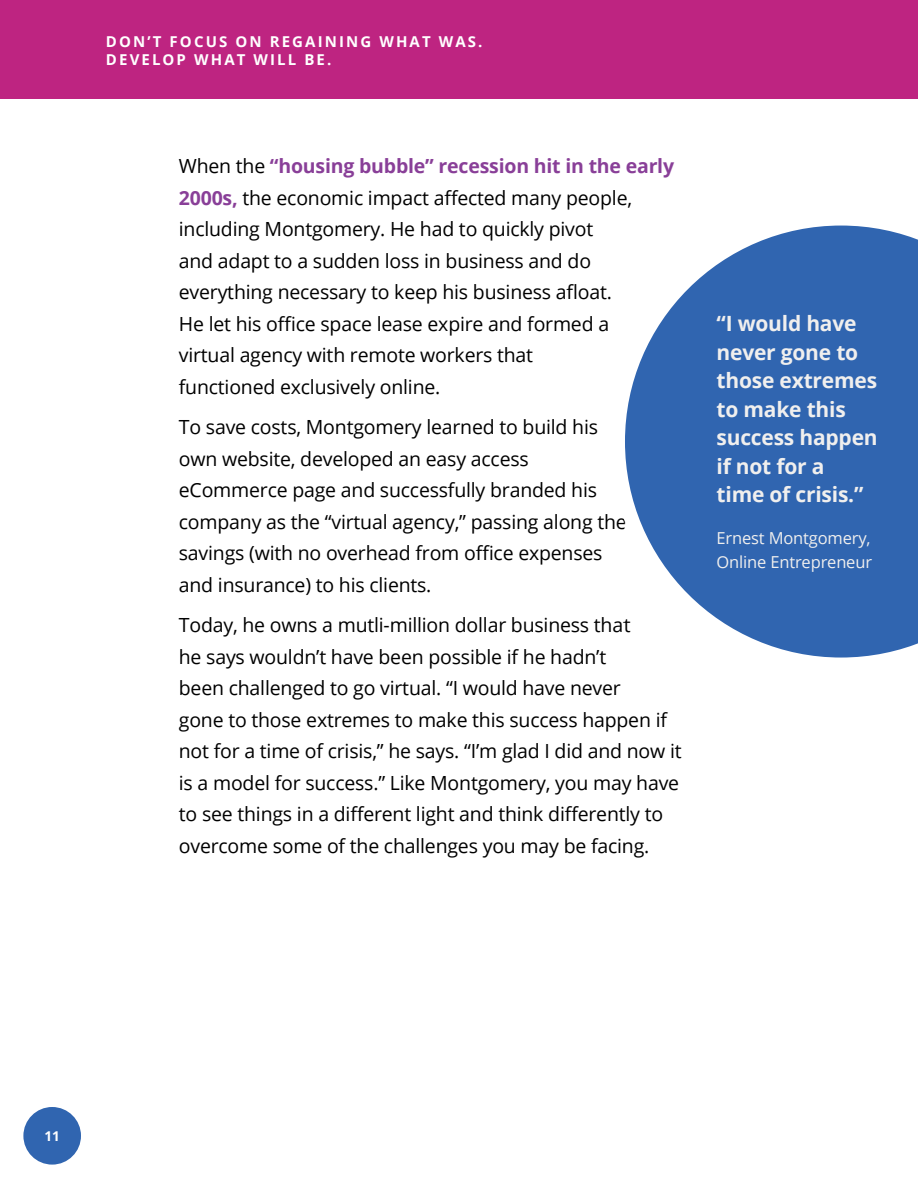
<style>
.page{position:relative;width:918px;height:1188px;background:#fff}
.page>*{position:absolute;margin:0;border:0;box-sizing:border-box;transform-origin:0 0}
.t1{font:700 21px/28.5px "Open Sans";letter-spacing:-.01em;color:#f0efee}
.t2{font:19.5px/31.5px "Open Sans";letter-spacing:-.01em;color:#000}
.t3{font:16.5px/24px "Open Sans";letter-spacing:-.01em;color:#f0efee}
.t4{font:700 15px/18px "Open Sans";letter-spacing:.14em;color:#fff}
.t5{font:700 13.5px "Open Sans";color:#fff}
.s1{font-weight:700;color:#893f98}
</style>
<div class="page">
<div style="left:0;top:0;width:918px;height:99px;background:#be2481"></div>
<svg style="left:625px;top:226px;width:293px;height:432px;fill:#3065b0"></svg>
<div style="left:23px;top:1107px;width:58px;height:58px;background:#3065b0;border-radius:50%"></div>
<p class="t4" style="left:106px;top:33px;width:378px">DON’T FOCUS ON REGAINING WHAT WAS.<br>DEVELOP WHAT WILL BE.</p>
<p class="t2" style="left:179px;top:150px;width:497px">When the <span class="s1">“housing bubble” recession hit in the early 2000s,</span> the economic impact affected many people, including Montgomery. He had to quickly pivot<br>and adapt to a sudden loss in business and do everything necessary to keep his business afloat.<br>He let his office space lease expire and formed a<br>virtual agency with remote workers that<br>functioned exclusively online.</p>
<p class="t2" style="left:179px;top:411px;width:449px">To save costs, Montgomery learned to build his own website, developed an easy access eCommerce page and successfully branded his company as the “virtual agency,” passing along the savings (with no overhead from office expenses and insurance) to his clients.</p>
<p class="t2" style="left:179px;top:609px;width:504px">Today, he owns a mutli-million dollar business that<br>he says wouldn’t have been possible if he hadn’t<br>been challenged to go virtual. “I would have never<br>gone to those extremes to make this success happen if not for a time of crisis,” he says. “I’m glad I did and now it is a model for success.” Like Montgomery, you may have to see things in a different light and think differently to overcome some of the challenges you may be facing.</p>
<p class="t1" style="left:717px;top:309px;width:163px">“I would have never gone to those extremes to make this success happen if not for a<br>time of crisis.”</p>
<p class="t3" style="left:717px;top:526px;width:157px">Ernest Montgomery,<br>Online Entrepreneur</p>
<p class="t5" style="left:44px;top:1127px;width:17px">11</p>
</div>
